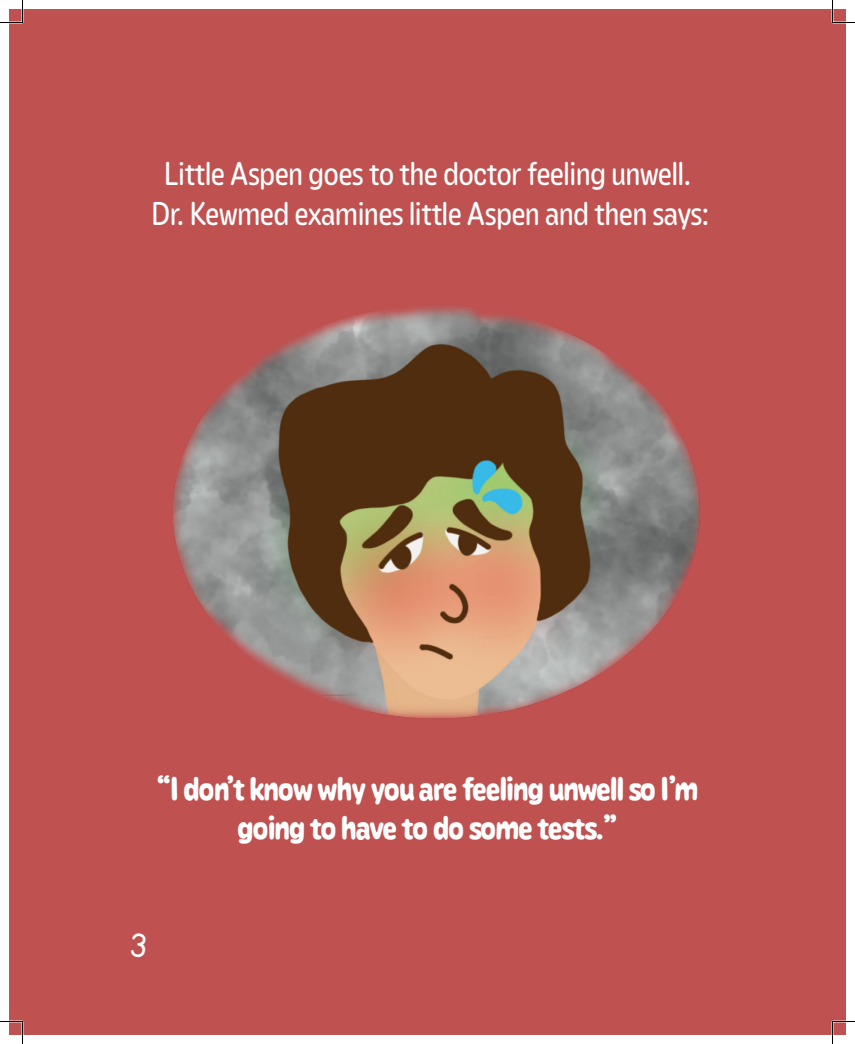
<style>
.page{position:relative;width:855px;height:1044px;background:#fff}
.page>*{position:absolute;margin:0;border:0;box-sizing:border-box;transform-origin:0 0}
.t1{font:37.5px "KG Primary Whimsy";color:#fff}
.t2{font:33px "Caraque Regular Solid";color:#fff}
.t3{font:33px "Caraque Medium Melted";color:#fff}
</style>
<div class="page">
<div style="left:9px;top:9px;width:837px;height:1026px;background:#bf5150"></div>
<img style="left:142px;top:142px;width:590px;height:763px">
<svg style="left:0;top:0;width:23px;height:23px"></svg>
<svg style="left:0;top:1021px;width:23px;height:23px"></svg>
<svg style="left:832px;top:0;width:23px;height:23px"></svg>
<svg style="left:832px;top:1021px;width:23px;height:23px"></svg>
<p class="t2" style="left:164px;top:154px;width:528px">Little Aspen goes to the doctor feeling unwell.</p>
<p class="t2" style="left:152px;top:194px;width:559px">Dr. Kewmed examines little Aspen and then says:</p>
<p class="t3" style="left:157px;top:768px;width:542px">“I don’t know why you are feeling unwell so I’m</p>
<p class="t3" style="left:238px;top:808px;width:381px">going to have to do some tests.”</p>
<p class="t1" style="left:130px;top:927px;width:18px">3</p>
</div>
